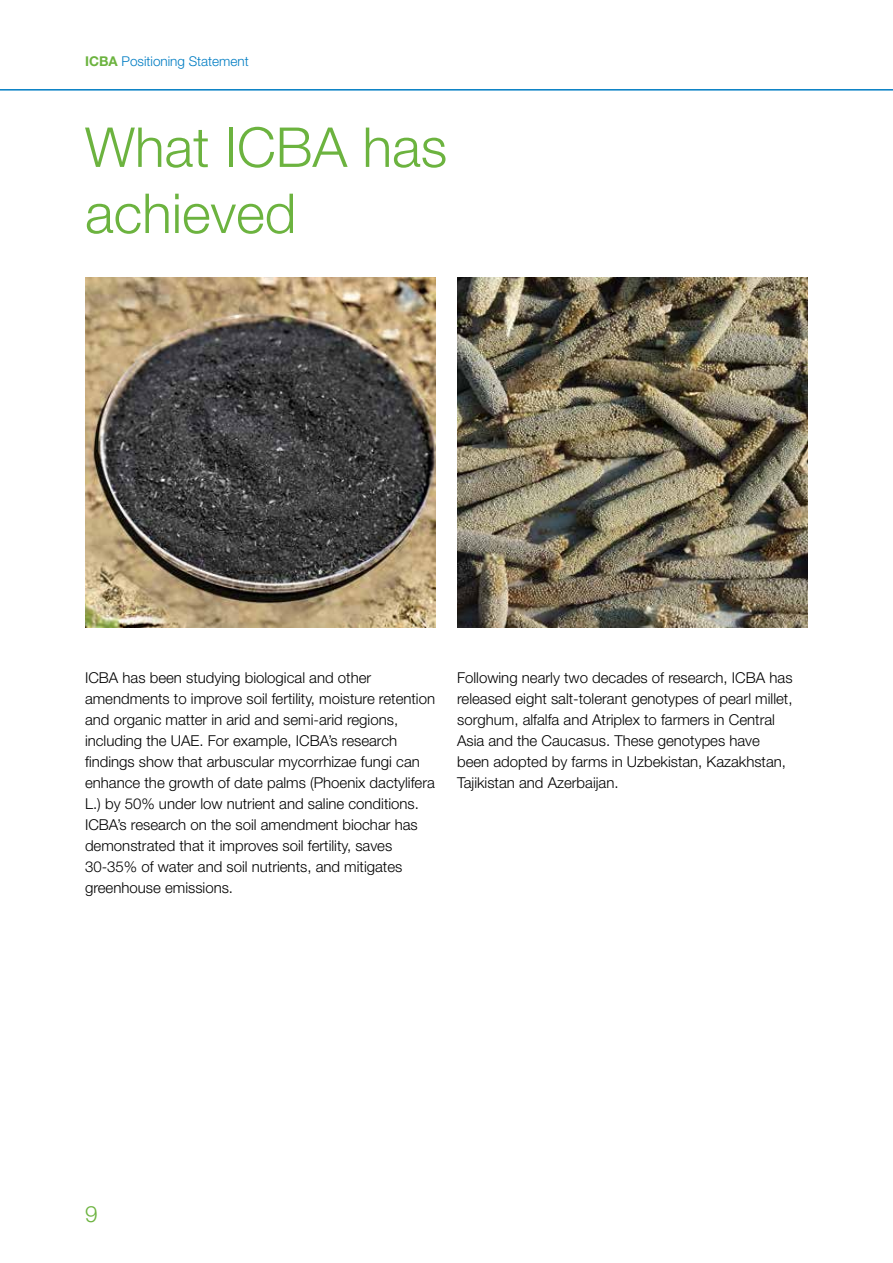
<style>
.page{position:relative;width:893px;height:1263px;background:#fff}
.page>*{position:absolute;margin:0;border:0;box-sizing:border-box;transform-origin:0 0}
.t1{font:300 55.05px/66.2px "Helvetica Neue LT Std";color:#6cb33f}
.t2{font:300 22.5px "Helvetica Neue LT Std";color:#6cb33f}
.t3{font:300 15px/21px "Helvetica Neue LT Std";color:#000}
.t4{font:300 13.5px "Helvetica Neue LT Std";color:#007dc3}
.s1{font-weight:700;color:#6cb33f}
</style>
<div class="page">
<img style="left:85px;top:277px;width:351px;height:351px">
<img style="left:457px;top:277px;width:351px;height:351px">
<hr style="left:0;top:89px;width:893px;height:2px;background:#007dc3">
<p class="t4" style="left:85px;top:53px;width:165px"><span class="s1">ICBA</span> Positioning Statement</p>
<h1 class="t1" style="left:85px;top:113px;width:364px">What ICBA has achieved</h1>
<p class="t3" style="left:85px;top:667px;width:352px">ICBA has been studying biological and other amendments to improve soil fertility, moisture retention and organic matter in arid and semi-arid regions, including the UAE. For example, ICBA’s research findings show that arbuscular mycorrhizae fungi can enhance the growth of date palms (Phoenix dactylifera L.) by 50% under low nutrient and saline conditions.<br>ICBA’s research on the soil amendment biochar has demonstrated that it improves soil fertility, saves 30-35% of water and soil nutrients, and mitigates greenhouse emissions.</p>
<p class="t3" style="left:457px;top:667px;width:337px">Following nearly two decades of research, ICBA has released eight salt-tolerant genotypes of pearl millet, sorghum, alfalfa and Atriplex to farmers in Central Asia and the Caucasus. These genotypes have been adopted by farms in Uzbekistan, Kazakhstan, Tajikistan and Azerbaijan.</p>
<h2 class="t2" style="left:85px;top:1200px;width:14px">9</h2>
</div>
